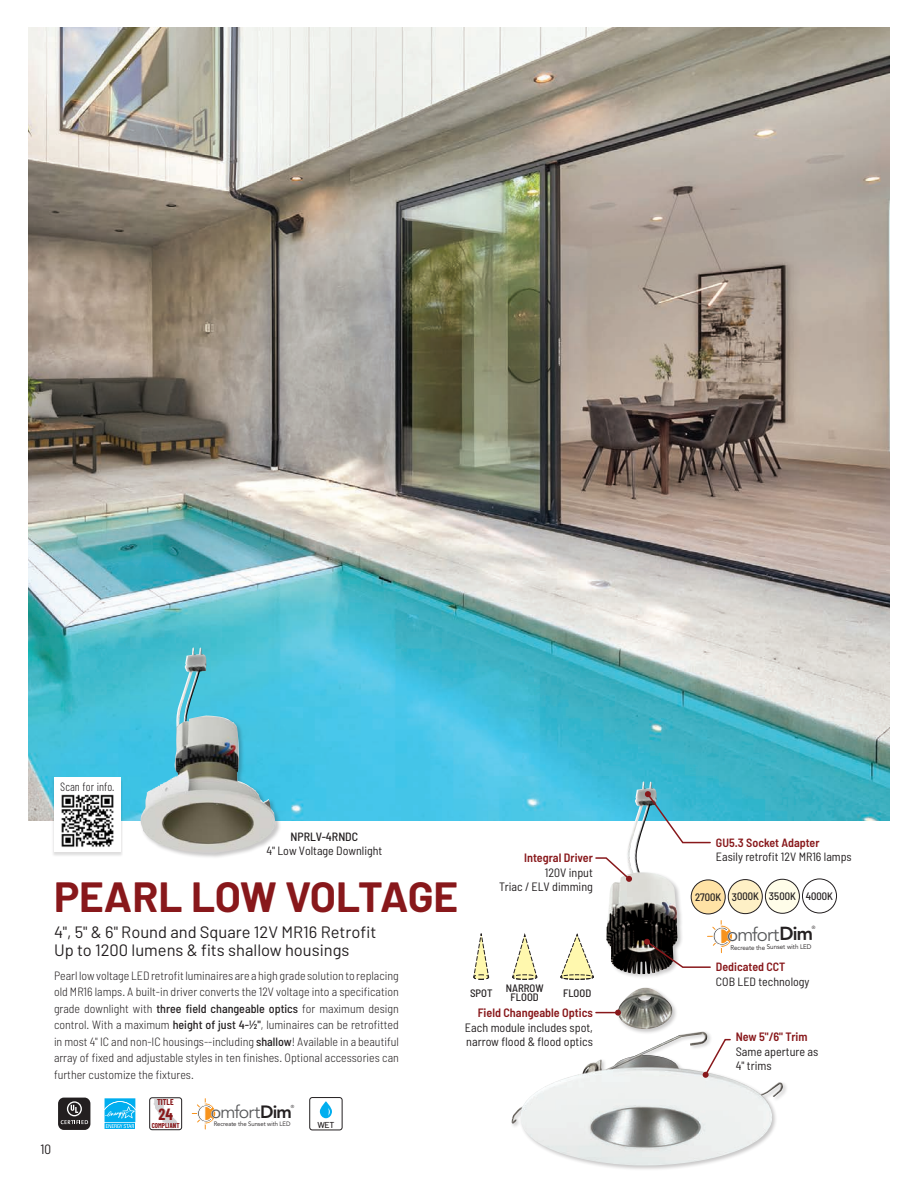
<style>
.page{position:relative;width:918px;height:1188px;background:#fff}
.page>*{position:absolute;margin:0;border:0;box-sizing:border-box;transform-origin:0 0}
.Product_Title{font:700 42.3px "Barlow";letter-spacing:-.005em;color:#88181b}
.t1{font:18.75px "Avenir LT Std";letter-spacing:-.06em;color:#57585a}
.t2{font:17.7px "Avenir LT Std";letter-spacing:-.05em;color:#57585a}
.Product_Subtitle{font:16.5px/18px "Barlow";color:#231f20}
.t3{font:700 16.35px "Barlow Condensed";color:#88181b;scale:.96 1}
.t4{font:semi-condensed 13.5px "Barlow";color:#231f20}
.t5{font:semi-condensed 12.15px/14.5px "Barlow";color:#231f20;text-align:right}
.t6{font:600 semi-condensed 12.15px "Barlow";color:#88181b}
.Product_Text{font:300 semi-condensed 12px/16.5px "Barlow";color:#231f20;text-align:justify}
.LAC-Dimensions_Call-outs{font:semi-condensed 12px/14.4px "Barlow";color:#231f20}
.t7{font:600 semi-condensed 12px "Barlow";color:#88181b}
.t8{font:300 12px "Barlow Condensed";color:#231f20}
.t9{font:500 semi-condensed 10.8px/9.4px "Barlow";color:#231f20;text-align:center}
.t10{font:500 8.7px "Barlow";color:#231f20}
.t11{font:700 8.55px "Barlow Condensed";color:#88181b;scale:.96 1}
.t12{font:700 7.05px "Barlow Condensed";color:#88181b;scale:.96 1}
.t13{font:6.6px "Avenir LT Std";letter-spacing:-.02em;color:#231f20;scale:.95 1}
.t14{font:6.3px "Avenir LT Std";letter-spacing:-.01em;color:#231f20;scale:.95 1}
.t15{font:4.35px "Avenir LT Std";color:#231f20}
.s1{font-weight:500}
.s2{font-weight:800;color:#231f20}
.s3{font-weight:600;color:#88181b}
</style>
<div class="page">
<img style="left:28px;top:27px;width:862px;height:794px">
<div style="left:617px;top:986px;width:61px;height:49px;background:#231f20;opacity:.25"></div>
<img style="left:618px;top:988px;width:54px;height:41px">
<svg style="left:596px;top:1010px;width:25px;height:6px"></svg>
<svg style="left:473px;top:933px;width:16px;height:47px"></svg>
<svg style="left:512px;top:933px;width:26px;height:47px"></svg>
<svg style="left:560px;top:933px;width:34px;height:47px"></svg>
<div style="left:51px;top:778px;width:72px;height:79px;background:#231f20;opacity:.15"></div>
<div style="left:54px;top:778px;width:67px;height:74px;background:#fff"></div>
<img style="left:61px;top:794px;width:53px;height:53px">
<div style="left:802px;top:879px;width:35px;height:34px;border:1px solid #231f20;border-radius:50%"></div>
<div style="left:728px;top:880px;width:34px;height:34px;background:#fef0c6;border-radius:50%"></div>
<div style="left:728px;top:879px;width:35px;height:35px;border:1px solid #231f20;border-radius:50%"></div>
<div style="left:691px;top:880px;width:34px;height:34px;background:#ffe2a5;border-radius:50%"></div>
<div style="left:691px;top:880px;width:35px;height:34px;border:1px solid #231f20;border-radius:50%"></div>
<div style="left:765px;top:879px;width:35px;height:34px;background:#fffde9;border-radius:50%"></div>
<div style="left:765px;top:879px;width:35px;height:35px;border:1px solid #231f20;border-radius:50%"></div>
<svg style="left:192px;top:1099px;width:24px;height:30px"></svg>
<svg style="left:104px;top:1098px;width:32px;height:31px"></svg>
<svg style="left:309px;top:1097px;width:34px;height:34px"></svg>
<div style="left:58px;top:1098px;width:32px;height:32px;background:#231f20;border-radius:6px"></div>
<svg style="left:61px;top:1101px;width:27px;height:23px"></svg>
<svg style="left:149px;top:1097px;width:33px;height:33px"></svg>
<div style="left:510px;top:1031px;width:279px;height:140px;background:#231f20;opacity:.25"></div>
<img style="left:512px;top:1032px;width:272px;height:134px">
<svg style="left:703px;top:1038px;width:29px;height:40px"></svg>
<img style="left:624px;top:782px;width:33px;height:89px">
<img style="left:174px;top:647px;width:32px;height:67px">
<svg style="left:645px;top:791px;width:67px;height:53px"></svg>
<div style="left:605px;top:871px;width:78px;height:109px;background:#231f20;opacity:.25"></div>
<img style="left:606px;top:872px;width:72px;height:102px">
<svg style="left:595px;top:857px;width:37px;height:25px"></svg>
<svg style="left:644px;top:921px;width:89px;height:48px"></svg>
<div style="left:140px;top:714px;width:142px;height:145px;background:#231f20;opacity:.25"></div>
<img style="left:140px;top:716px;width:138px;height:139px">
<p class="t8" style="left:60px;top:779px;width:56px">Scan for info.</p>
<p class="LAC-Dimensions_Call-outs" style="left:267px;top:829px;width:117px;text-align:center"><span class="s1">NPRLV-4RNDC<br></span>4" Low Voltage Downlight</p>
<p class="Product_Title" style="left:54px;top:870px;width:406px">PEARL LOW VOLTAGE</p>
<p class="Product_Subtitle" style="left:54px;top:923px;width:324px">4", 5" &amp; 6" Round and Square 12V MR16 Retrofit<br>Up to 1200 lumens &amp; fits shallow housings</p>
<p class="Product_Text" style="left:54px;top:967px;width:346px">Pearl low voltage LED retrofit luminaires are a high grade solution to replacing old MR16 lamps. A built-in driver converts the 12V voltage into a specification grade downlight with <span class="s1">three field changeable optics</span> for maximum design control. With a maximum <span class="s1">height of just 4-1/2"</span>, luminaires can be retrofitted in most 4" IC and non-IC housings--including <span class="s1">shallow</span>! Available in a beautiful array of fixed and adjustable styles in ten finishes. Optional accessories can further customize the fixtures.</p>
<p class="t4" style="left:40px;top:1141px;width:12px">10</p>
<p class="t11" style="left:157px;top:1097px;width:19px">TITLE</p>
<p class="t2" style="left:211px;top:1102px;width:83px">omfort<span class="s2">Dim</span></p>
<p class="t14" style="left:214px;top:1121px;width:82px">Recreate the Sunset with LED</p>
<p class="t15" style="left:291px;top:1104px;width:5px">®</p>
<p class="t3" style="left:158px;top:1103px;width:16px">24</p>
<p class="t12" style="left:152px;top:1121px;width:31px">COMPLIANT</p>
<p class="t10" style="left:317px;top:1119px;width:19px">WET</p>
<p class="t7" style="left:716px;top:835px;width:105px">GU5.3 Socket Adapter</p>
<p class="t6" style="left:524px;top:850px;width:70px">Integral Driver</p>
<p class="LAC-Dimensions_Call-outs" style="left:716px;top:849px;width:137px">Easily retrofit 12V MR16 lamps</p>
<p class="t5" style="left:499px;top:865px;width:95px">120V input<br>Triac / ELV dimming</p>
<p class="t9" style="left:695px;top:892px;width:28px">2700K</p>
<p class="t9" style="left:732px;top:892px;width:29px">3000K</p>
<p class="t9" style="left:769px;top:891px;width:29px">3500K</p>
<p class="t9" style="left:806px;top:891px;width:29px">4000K</p>
<p class="t9" style="left:470px;top:988px;width:24px">SPOT</p>
<p class="t9" style="left:506px;top:983px;width:39px">NARROW<br>FLOOD</p>
<p class="t9" style="left:563px;top:988px;width:30px">FLOOD</p>
<p class="t5" style="left:465px;top:1005px;width:130px;text-align:justify;text-indent:13px"><span class="s3">Field Changeable Optics </span>Each module includes spot, narrow flood &amp; flood optics</p>
<p class="t1" style="left:727px;top:923px;width:87px">omfort<span class="s2">Dim</span></p>
<p class="t13" style="left:730px;top:943px;width:87px">Recreate the Sunset with LED</p>
<p class="LAC-Dimensions_Call-outs" style="left:716px;top:960px;width:95px"><span class="s3">Dedicated CCT<br></span>COB LED technology</p>
<p class="t6" style="left:736px;top:1029px;width:73px">New 5"/6" Trim</p>
<p class="t5" style="left:736px;top:1044px;width:84px;text-align:left">Same aperture as<br>4" trims</p>
</div>
